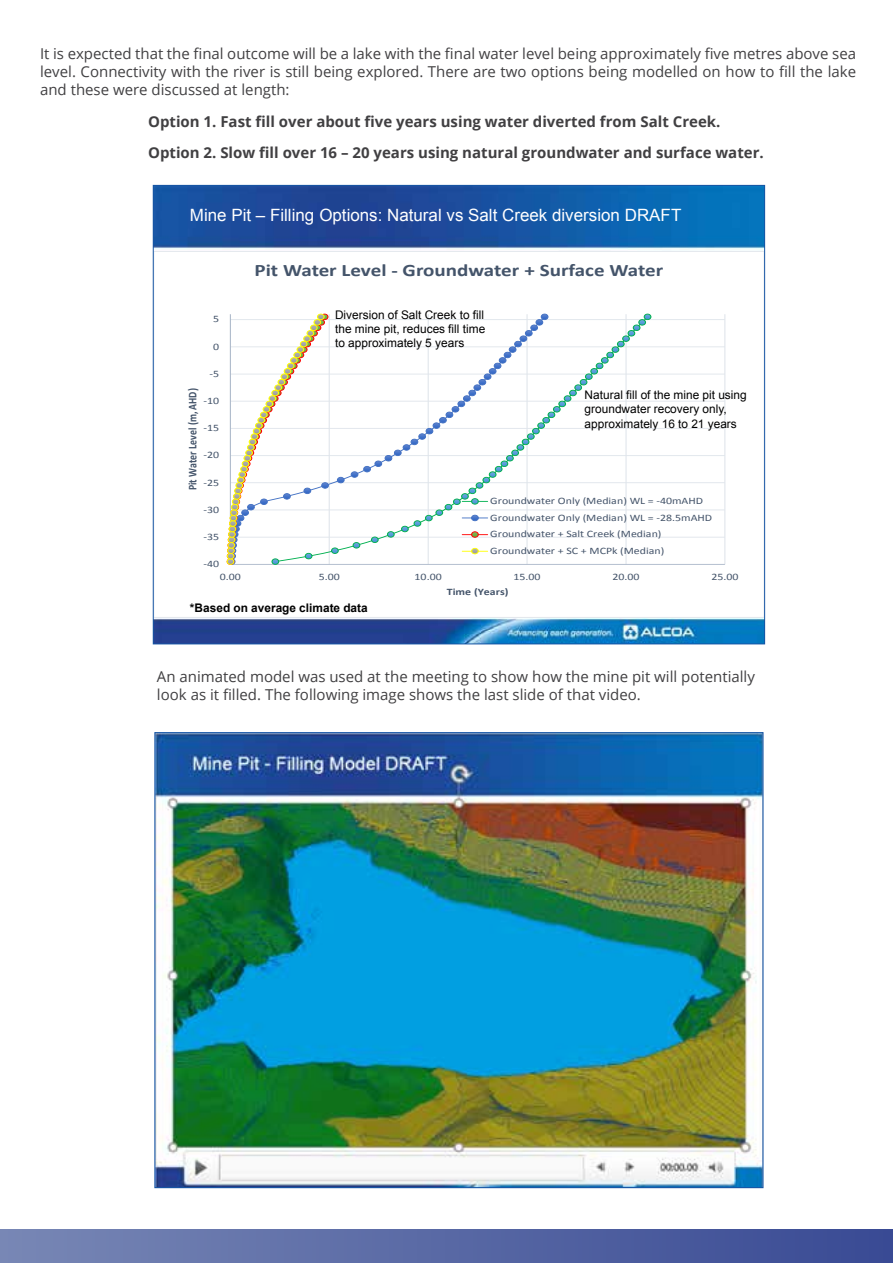
<style>
.page{position:relative;width:893px;height:1263px;background:#fff}
.page>*{position:absolute;margin:0;border:0;box-sizing:border-box;transform-origin:0 0}
.t1{font:700 17.55px "Calibri";letter-spacing:-.005em;color:#44546a;scale:1.2 1}
.t2{font:16.95px "Arial";color:#fff}
.t3{font:15px/18px "Open Sans";color:#414042;text-align:justify}
.t4{font:700 15px/31.5px "Open Sans";color:#414042}
.t5{font:11.85px/14.2px "Arial";color:#000}
.t6{font:700 11.85px "Arial";color:#000}
.t7{font:700 11.85px "Calibri";color:#44546a;scale:.83 1}
.t8{font:9.9px/16.6px "Calibri";color:#44546a;scale:1.2 1}
.t9{font:700 9.9px "Calibri";color:#44546a;scale:1.2 1}
</style>
<div class="page">
<div style="left:0;top:1230px;width:893px;height:33px;background:linear-gradient(to right,#7887b5,#394a94)"></div>
<img style="left:155px;top:187px;width:608px;height:455px">
<div style="left:154px;top:251px;width:610px;height:366px;background:#fff"></div>
<hr style="left:230px;top:537px;width:495px;height:1px;background:#e0e5eb">
<hr style="left:230px;top:509px;width:495px;height:1px;background:#e0e5eb">
<hr style="left:230px;top:482px;width:495px;height:1px;background:#e0e5eb">
<hr style="left:230px;top:455px;width:495px;height:1px;background:#e0e5eb">
<hr style="left:230px;top:428px;width:495px;height:1px;background:#e0e5eb">
<hr style="left:230px;top:401px;width:495px;height:1px;background:#e0e5eb">
<hr style="left:230px;top:374px;width:495px;height:1px;background:#e0e5eb">
<hr style="left:230px;top:346px;width:495px;height:1px;background:#e0e5eb">
<hr style="left:230px;top:319px;width:495px;height:1px;background:#e0e5eb">
<hr style="left:428px;top:314px;width:1px;height:250px;background:#e0e5eb">
<hr style="left:527px;top:314px;width:1px;height:250px;background:#e0e5eb">
<hr style="left:626px;top:314px;width:1px;height:250px;background:#e0e5eb">
<hr style="left:724px;top:314px;width:1px;height:250px;background:#e0e5eb">
<hr style="left:230px;top:564px;width:495px;height:1px;background:#adb9ca">
<div style="left:272px;top:558px;width:7px;height:7px;border:1px solid #00b050;border-radius:50%"></div>
<div style="left:228px;top:558px;width:7px;height:7px;border:1px solid #4472c4;border-radius:50%"></div>
<div style="left:227px;top:558px;width:7px;height:7px;border:1px solid #ff0;border-radius:50%"></div>
<svg style="left:227px;top:314px;width:117px;height:250px"></svg>
<div style="left:317px;top:314px;width:8px;height:6px;border:1px solid #ff0;border-radius:50%"></div>
<svg style="left:351px;top:314px;width:300px;height:240px"></svg>
<div style="left:471px;top:548px;width:8px;height:6px;border:1px solid #ff0;border-radius:50%"></div>
<img style="left:156px;top:734px;width:605px;height:452px">
<p class="t3" style="left:40px;top:44px;width:817px">It is expected that the final outcome will be a lake with the final water level being approximately five metres above sea level. Connectivity with the river is still being explored. There are two options being modelled on how to fill the lake and these were discussed at length:</p>
<p class="t4" style="left:148px;top:105px;width:617px">Option 1. Fast fill over about five years using water diverted from Salt Creek.<br>Option 2. Slow fill over 16 – 20 years using natural groundwater and surface water.</p>
<p class="t2" style="left:190px;top:204px;width:493px">Mine Pit – Filling Options: Natural vs Salt Creek diversion DRAFT</p>
<p class="t8" style="left:213px;top:311px;width:7px">5</p>
<p class="t8" style="left:213px;top:338px;width:7px">0</p>
<p class="t8" style="left:210px;top:365px;width:10px">-5</p>
<p class="t7" style="left:185px;top:490px;width:124px;rotate:-90deg">Pit Water Level (m, AHD)</p>
<p class="t8" style="left:204px;top:392px;width:15px">-10</p>
<p class="t8" style="left:204px;top:420px;width:15px">-15</p>
<p class="t8" style="left:204px;top:447px;width:15px">-20</p>
<p class="t8" style="left:204px;top:474px;width:15px">-25</p>
<p class="t8" style="left:204px;top:501px;width:15px">-30</p>
<p class="t8" style="left:204px;top:528px;width:15px">-35</p>
<p class="t8" style="left:204px;top:555px;width:15px">-40</p>
<p class="t1" style="left:254px;top:259px;width:342px">Pit Water Level - Groundwater + Surface Water</p>
<p class="t5" style="left:335px;top:307px;width:152px;text-align:justify">Diversion of Salt Creek to fill the mine pit, reduces fill time to approximately 5 years</p>
<p class="t5" style="left:585px;top:388px;width:164px">Natural fill of the mine pit using groundwater recovery only, approximately 16 to 21 years</p>
<p class="t8" style="left:490px;top:493px;width:186px">Groundwater Only (Median) WL = -40mAHD Groundwater Only (Median) WL = -28.5mAHD Groundwater + Salt Creek (Median)<br>Groundwater + SC + MCPk (Median)</p>
<p class="t8" style="left:220px;top:568px;width:19px">0.00</p>
<p class="t8" style="left:319px;top:568px;width:19px">5.00</p>
<p class="t8" style="left:415px;top:568px;width:24px">10.00</p>
<p class="t8" style="left:514px;top:568px;width:24px">15.00</p>
<p class="t8" style="left:612px;top:568px;width:24px">20.00</p>
<p class="t8" style="left:711px;top:568px;width:24px">25.00</p>
<p class="t6" style="left:190px;top:600px;width:179px">*Based on average climate data</p>
<p class="t9" style="left:447px;top:586px;width:53px">Time (Years)</p>
<p class="t3" style="left:157px;top:667px;width:599px">An animated model was used at the meeting to show how the mine pit will potentially look as it filled. The following image shows the last slide of that video.</p>
</div>
